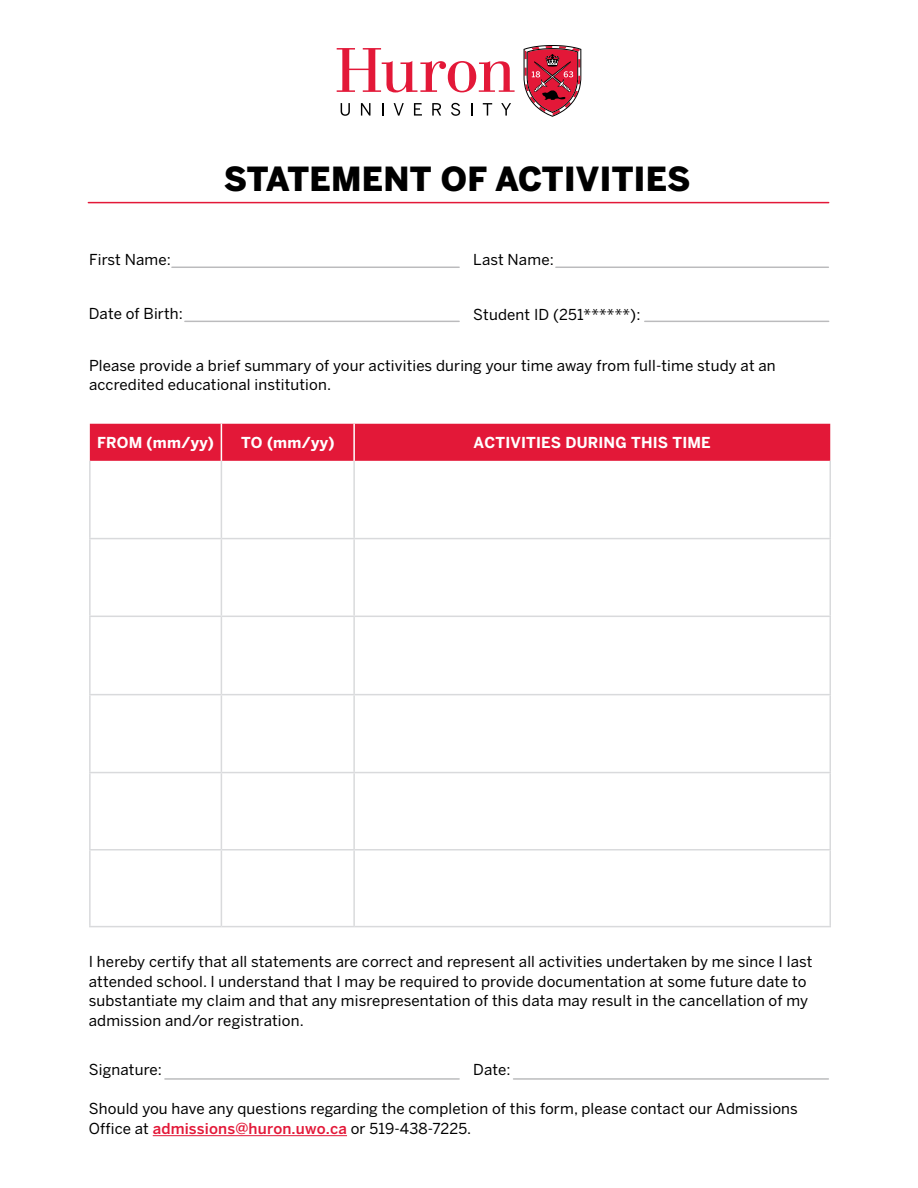
<style>
.page{position:relative;width:918px;height:1188px;background:#fff}
.page>*{position:absolute;margin:0;border:0;box-sizing:border-box;transform-origin:0 0}
.t1{font:900 33px "Benton Sans";letter-spacing:.01em;color:#000}
.t2{font:15px/19.5px "Benton Sans";letter-spacing:.01em;color:#000}
.t3{font:700 15px "Benton Sans";letter-spacing:.01em;color:#fff}
.s1{font-weight:500;color:#e31838}
</style>
<div class="page">
<svg style="left:337px;top:48px;width:178px;height:44px"></svg>
<svg style="left:524px;top:45px;width:57px;height:72px"></svg>
<svg style="left:341px;top:103px;width:9px;height:13px"></svg>
<svg style="left:361px;top:103px;width:9px;height:13px"></svg>
<svg style="left:382px;top:103px;width:1px;height:13px"></svg>
<svg style="left:394px;top:103px;width:10px;height:13px"></svg>
<svg style="left:414px;top:103px;width:8px;height:13px"></svg>
<svg style="left:432px;top:103px;width:9px;height:13px"></svg>
<svg style="left:451px;top:103px;width:9px;height:13px"></svg>
<svg style="left:471px;top:103px;width:1px;height:13px"></svg>
<svg style="left:483px;top:103px;width:9px;height:13px"></svg>
<svg style="left:501px;top:103px;width:10px;height:13px"></svg>
<hr style="left:88px;top:202px;width:741px;height:1px;background:#e31838">
<hr style="left:172px;top:267px;width:287px;height:1px;background:#77787b">
<hr style="left:165px;top:1078px;width:294px;height:2px;background:#77787b">
<hr style="left:514px;top:1078px;width:314px;height:2px;background:#77787b">
<hr style="left:185px;top:321px;width:274px;height:1px;background:#77787b">
<hr style="left:645px;top:321px;width:184px;height:1px;background:#77787b">
<hr style="left:556px;top:267px;width:272px;height:1px;background:#77787b">
<hr style="left:153px;top:1135px;width:194px;height:1px;background:#e31838">
<div style="left:90px;top:424px;width:740px;height:37px;background:#e31838"></div>
<hr style="left:89px;top:461px;width:2px;height:77px;background:#d9dadc">
<hr style="left:221px;top:461px;width:1px;height:77px;background:#d9dadc">
<hr style="left:353px;top:461px;width:2px;height:77px;background:#d9dadc">
<hr style="left:830px;top:461px;width:1px;height:77px;background:#d9dadc">
<hr style="left:89px;top:538px;width:132px;height:1px;background:#d9dadc">
<hr style="left:89px;top:539px;width:2px;height:77px;background:#d9dadc">
<hr style="left:221px;top:538px;width:133px;height:1px;background:#d9dadc">
<hr style="left:221px;top:539px;width:1px;height:77px;background:#d9dadc">
<hr style="left:354px;top:538px;width:477px;height:1px;background:#d9dadc">
<hr style="left:353px;top:539px;width:2px;height:77px;background:#d9dadc">
<hr style="left:830px;top:539px;width:1px;height:77px;background:#d9dadc">
<hr style="left:89px;top:616px;width:132px;height:1px;background:#d9dadc">
<hr style="left:89px;top:617px;width:2px;height:77px;background:#d9dadc">
<hr style="left:221px;top:616px;width:133px;height:1px;background:#d9dadc">
<hr style="left:221px;top:617px;width:1px;height:77px;background:#d9dadc">
<hr style="left:354px;top:616px;width:477px;height:1px;background:#d9dadc">
<hr style="left:353px;top:617px;width:2px;height:77px;background:#d9dadc">
<hr style="left:830px;top:617px;width:1px;height:77px;background:#d9dadc">
<hr style="left:89px;top:694px;width:132px;height:1px;background:#d9dadc">
<hr style="left:89px;top:695px;width:2px;height:77px;background:#d9dadc">
<hr style="left:221px;top:694px;width:133px;height:1px;background:#d9dadc">
<hr style="left:221px;top:695px;width:1px;height:77px;background:#d9dadc">
<hr style="left:354px;top:694px;width:477px;height:1px;background:#d9dadc">
<hr style="left:353px;top:695px;width:2px;height:77px;background:#d9dadc">
<hr style="left:830px;top:695px;width:1px;height:77px;background:#d9dadc">
<hr style="left:89px;top:772px;width:132px;height:1px;background:#d9dadc">
<hr style="left:89px;top:773px;width:2px;height:76px;background:#d9dadc">
<hr style="left:221px;top:772px;width:133px;height:1px;background:#d9dadc">
<hr style="left:221px;top:773px;width:1px;height:76px;background:#d9dadc">
<hr style="left:354px;top:772px;width:477px;height:1px;background:#d9dadc">
<hr style="left:353px;top:773px;width:2px;height:76px;background:#d9dadc">
<hr style="left:830px;top:773px;width:1px;height:76px;background:#d9dadc">
<hr style="left:89px;top:849px;width:132px;height:1px;background:#d9dadc">
<hr style="left:89px;top:851px;width:2px;height:75px;background:#d9dadc">
<hr style="left:221px;top:849px;width:133px;height:1px;background:#d9dadc">
<hr style="left:221px;top:851px;width:1px;height:75px;background:#d9dadc">
<hr style="left:354px;top:849px;width:477px;height:1px;background:#d9dadc">
<hr style="left:353px;top:851px;width:2px;height:75px;background:#d9dadc">
<hr style="left:830px;top:851px;width:1px;height:75px;background:#d9dadc">
<hr style="left:89px;top:926px;width:132px;height:1px;background:#d9dadc">
<hr style="left:221px;top:926px;width:133px;height:1px;background:#d9dadc">
<hr style="left:354px;top:926px;width:477px;height:1px;background:#d9dadc">
<hr style="left:353px;top:424px;width:2px;height:37px;background:#fff">
<hr style="left:221px;top:424px;width:1px;height:37px;background:#fff">
<h1 class="t1" style="left:224px;top:159px;width:468px">STATEMENT OF ACTIVITIES</h1>
<p class="t2" style="left:89px;top:249px;width:83px">First Name:</p>
<p class="t2" style="left:473px;top:249px;width:82px">Last Name:</p>
<p class="t2" style="left:89px;top:304px;width:96px">Date of Birth:</p>
<p class="t2" style="left:473px;top:304px;width:169px">Student ID (251******):</p>
<p class="t2" style="left:89px;top:355px;width:688px">Please provide a brief summary of your activities during your time away from full-time study at an accredited educational institution.</p>
<p class="t3" style="left:97px;top:433px;width:118px">FROM (mm/yy)</p>
<p class="t3" style="left:241px;top:433px;width:95px">TO (mm/yy)</p>
<p class="t3" style="left:474px;top:433px;width:239px">ACTIVITIES DURING THIS TIME</p>
<p class="t2" style="left:89px;top:952px;width:725px">I hereby certify that all statements are correct and represent all activities undertaken by me since I last attended school. I understand that I may be required to provide documentation at some future date to substantiate my claim and that any misrepresentation of this data may result in the cancellation of my admission and/or registration.</p>
<p class="t2" style="left:89px;top:1060px;width:75px">Signature:</p>
<p class="t2" style="left:473px;top:1060px;width:39px">Date:</p>
<p class="t2" style="left:89px;top:1099px;width:711px">Should you have any questions regarding the completion of this form, please contact our Admissions<br>Office at <span class="s1">admissions@huron.uwo.ca</span> or 519-438-7225.</p>
</div>
